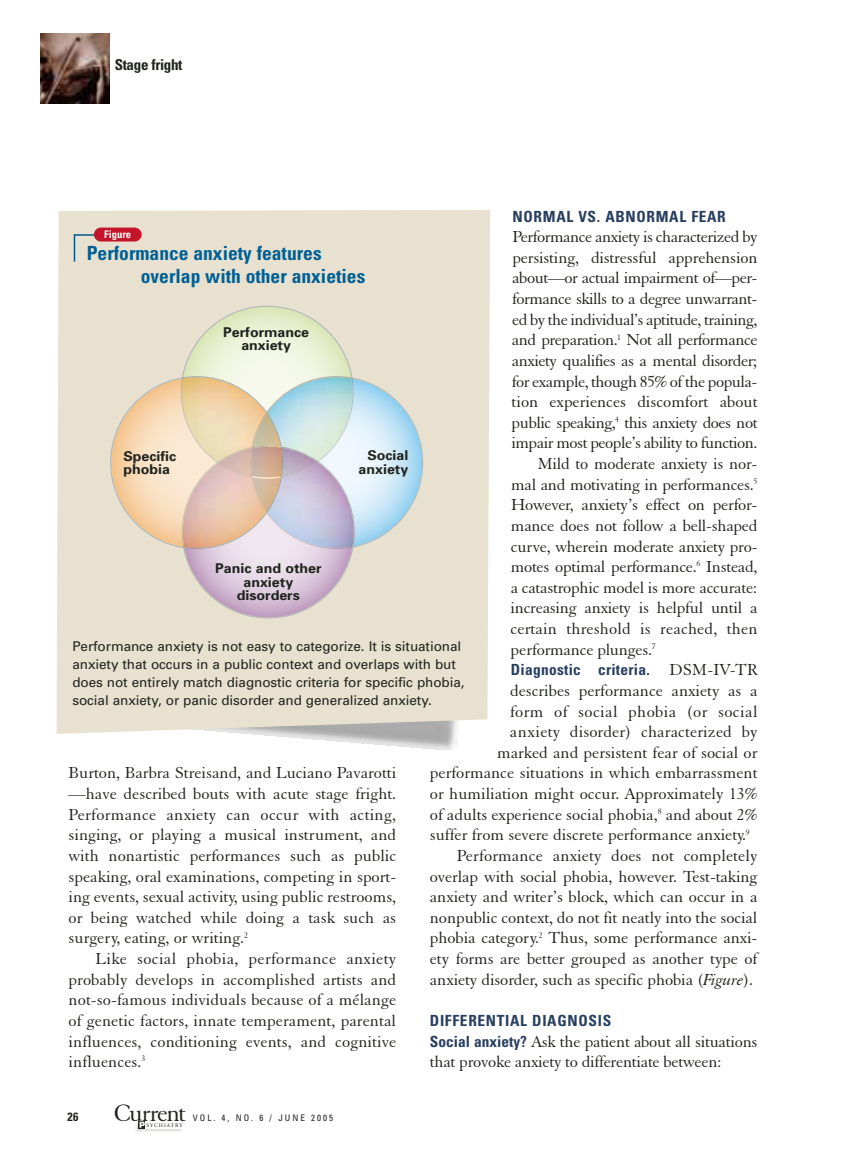
<style>
.page{position:relative;width:851px;height:1161px;background:#fff}
.page>*{position:absolute;margin:0;border:0;box-sizing:border-box;transform-origin:0 0}
.t1{font:25.8px "Elegant Garamond BT";letter-spacing:-.045em;color:#20231e}
.t2{font:700 condensed 19.5px/22.5px "Univers";color:#006095}
.t3{font:17.25px/20.7px "Elegant Garamond BT";letter-spacing:-.005em;color:#20231e;text-align:justify}
.t4{font:17.25px "Elegant Garamond BT";letter-spacing:-.025em;color:#20231e}
.t5{font:17.25px "Elegant Garamond BT";letter-spacing:.025em;color:#20231e}
.t6{font:700 condensed 15.3px "Univers";letter-spacing:.045em;color:#283f60}
.t7{font:700 condensed 15.3px "Univers";letter-spacing:.02em;color:#283f60}
.t8{font:700 condensed 15px "Univers";letter-spacing:-.02em;color:#20231e}
.t9{font:13.5px/18px "Univers";letter-spacing:-.005em;color:#20231e}
.t10{font:700 13.5px/13.5px "Univers";color:#20231e;text-align:center;scale:1.05 1}
.t11{font:700 condensed 12px "Univers";color:#20231e}
.t12{font:700 condensed 10.5px "Univers";color:#fff}
.t13{font:condensed 9px "Univers";letter-spacing:.22em;color:#20231e}
.t14{font:5.25px "Giovanni";letter-spacing:.195em;color:#20231e}
.s1{font-family:"Elegant Garamond BT";font-weight:400;font-stretch:normal;font-size:17.25px;color:#20231e}
.s2{font-style:italic}
.s3{font-family:"Univers";font-weight:700;font-stretch:condensed;font-size:15.3px;color:#283f60}
.s4{font-family:"Arial";font-weight:900;font-size:8.25px;color:#fff}
</style>
<div class="page">
<img style="left:136px;top:1122px;width:46px;height:10px">
<div style="left:139px;top:1121px;width:7px;height:8px;background:#20231e"></div>
<div style="left:146px;top:1121px;width:38px;height:8px;background:#fff"></div>
<img style="left:40px;top:34px;width:70px;height:69px">
<img style="left:252px;top:734px;width:206px;height:16px">
<div style="left:57px;top:210px;width:433px;height:524px;background:#e9e1d0"></div>
<svg style="left:74px;top:236px;width:1px;height:26px"></svg>
<hr style="left:74px;top:234px;width:20px;height:2px;background:#005a8d">
<div style="left:94px;top:228px;width:48px;height:14px;background:#c31429;border-radius:7px"></div>
<svg style="left:110px;top:306px;width:313px;height:313px"></svg>
<p class="t8" style="left:115px;top:59px;width:69px">Stage fright</p>
<p class="t6" style="left:512px;top:211px;width:215px">NORMAL VS. ABNORMAL FEAR</p>
<p class="t4" style="left:512px;top:231px;width:246px">Performance anxiety is characterized by</p>
<p class="t3" style="left:512px;top:249px;width:246px">persisting, distressful apprehension</p>
<p class="t4" style="left:512px;top:272px;width:247px">about—or actual impairment of—per-</p>
<p class="t4" style="left:512px;top:292px;width:247px">formance skills to a degree unwarrant-</p>
<p class="t4" style="left:512px;top:313px;width:247px">ed by the individual’s aptitude, training,</p>
<p class="t4" style="left:512px;top:334px;width:247px">and preparation.<sup>1</sup> Not all performance</p>
<p class="t4" style="left:512px;top:354px;width:247px">anxiety qualifies as a mental disorder;</p>
<p class="t4" style="left:511px;top:375px;width:247px">for example, though 85% of the popula-</p>
<p class="t3" style="left:511px;top:393px;width:247px">tion experiences discomfort about</p>
<p class="t4" style="left:511px;top:416px;width:247px">public speaking,<sup>4</sup> this anxiety does not</p>
<p class="t4" style="left:511px;top:437px;width:247px">impair most people’s ability to function.</p>
<p class="t3" style="left:538px;top:455px;width:221px">Mild to moderate anxiety is nor-</p>
<p class="t3" style="left:511px;top:476px;width:248px">mal and motivating in performances.<sup>5</sup></p>
<p class="t3" style="left:511px;top:496px;width:248px">However, anxiety’s effect on perfor-</p>
<p class="t3" style="left:511px;top:517px;width:248px">mance does not follow a bell-shaped</p>
<p class="t3" style="left:511px;top:537px;width:248px">curve, wherein moderate anxiety pro-</p>
<p class="t3" style="left:510px;top:558px;width:248px">motes optimal performance.<sup>6</sup> Instead,</p>
<p class="t3" style="left:510px;top:579px;width:248px">a catastrophic model is more accurate:</p>
<p class="t3" style="left:510px;top:599px;width:248px">increasing anxiety is helpful until a</p>
<p class="t3" style="left:510px;top:620px;width:248px">certain threshold is reached, then</p>
<p class="t3" style="left:510px;top:641px;width:147px">performance plunges.<sup>7</sup></p>
<p class="t7" style="left:511px;top:664px;width:248px">Diagnostic criteria. <span class="s1">DSM-IV-TR</span></p>
<p class="t3" style="left:510px;top:682px;width:249px">describes performance anxiety as a</p>
<p class="t5" style="left:510px;top:705px;width:249px">form of social phobia (or social</p>
<p class="t3" style="left:510px;top:723px;width:249px">anxiety disorder) characterized by</p>
<p class="t3" style="left:497px;top:744px;width:262px">marked and persistent fear of social or</p>
<p class="t3" style="left:430px;top:764px;width:329px">performance situations in which embarrassment</p>
<p class="t3" style="left:430px;top:785px;width:329px">or humiliation might occur. Approximately 13%</p>
<p class="t3" style="left:430px;top:806px;width:329px">of adults experience social phobia,<sup>8</sup> and about 2%</p>
<p class="t3" style="left:430px;top:826px;width:321px">suffer from severe discrete performance anxiety.<sup>9</sup></p>
<p class="t3" style="left:457px;top:847px;width:302px">Performance anxiety does not completely</p>
<p class="t3" style="left:430px;top:867px;width:329px">overlap with social phobia, however. Test-taking</p>
<p class="t3" style="left:430px;top:888px;width:329px">anxiety and writer’s block, which can occur in a</p>
<p class="t3" style="left:430px;top:909px;width:329px">nonpublic context, do not fit neatly into the social</p>
<p class="t3" style="left:430px;top:929px;width:329px">phobia category.<sup>2</sup> Thus, some performance anxi-</p>
<p class="t3" style="left:430px;top:950px;width:329px">ety forms are better grouped as another type of</p>
<p class="t3" style="left:430px;top:971px;width:324px">anxiety disorder, such as specific phobia (<span class="s2">Figure</span>).</p>
<p class="t6" style="left:430px;top:1015px;width:183px">DIFFERENTIAL DIAGNOSIS</p>
<p class="t3" style="left:430px;top:1032px;width:329px"><span class="s3">Social anxiety?</span> Ask the patient about all situations that provoke anxiety to differentiate between:</p>
<p class="t12" style="left:104px;top:230px;width:28px">Figure</p>
<p class="t2" style="left:141px;top:244px;width:226px;text-indent:-54px">Performance anxiety features overlap with other anxieties</p>
<p class="t10" style="left:223px;top:327px;width:83px">Performance anxiety</p>
<p class="t10" style="left:358px;top:450px;width:49px;text-align:right">Social anxiety</p>
<p class="t10" style="left:123px;top:450px;width:52px;text-align:left">Specific phobia</p>
<p class="t10" style="left:215px;top:563px;width:103px">Panic and other anxiety disorders</p>
<p class="t9" style="left:72px;top:638px;width:393px">Performance anxiety is not easy to categorize. It is situational anxiety that occurs in a public context and overlaps with but does not entirely match diagnostic criteria for specific phobia, social anxiety, or panic disorder and generalized anxiety.</p>
<p class="t3" style="left:69px;top:764px;width:329px">Burton, Barbra Streisand, and Luciano Pavarotti —have described bouts with acute stage fright.<br>Performance anxiety can occur with acting, singing, or playing a musical instrument, and with nonartistic performances such as public speaking, oral examinations, competing in sport&shy;ing events, sexual activity, using public restrooms, or being watched while doing a task such as surgery, eating, or writing.<sup>2</sup></p>
<p class="t3" style="left:69px;top:950px;width:329px;text-indent:27px">Like social phobia, performance anxiety probably develops in accomplished artists and not-so-famous individuals because of a mélange of genetic factors, innate temperament, parental influences, conditioning events, and cognitive influences.<sup>3</sup></p>
<p class="t11" style="left:68px;top:1112px;width:12px">26</p>
<h1 class="t1" style="left:114px;top:1104px;width:73px">Current</h1>
<p class="t13" style="left:193px;top:1114px;width:142px">VOL. 4, NO. 6 / JUNE 2005</p>
<p class="t14" style="left:139px;top:1123px;width:45px"><span class="s4">p</span>SYCHIATRY</p>
</div>
